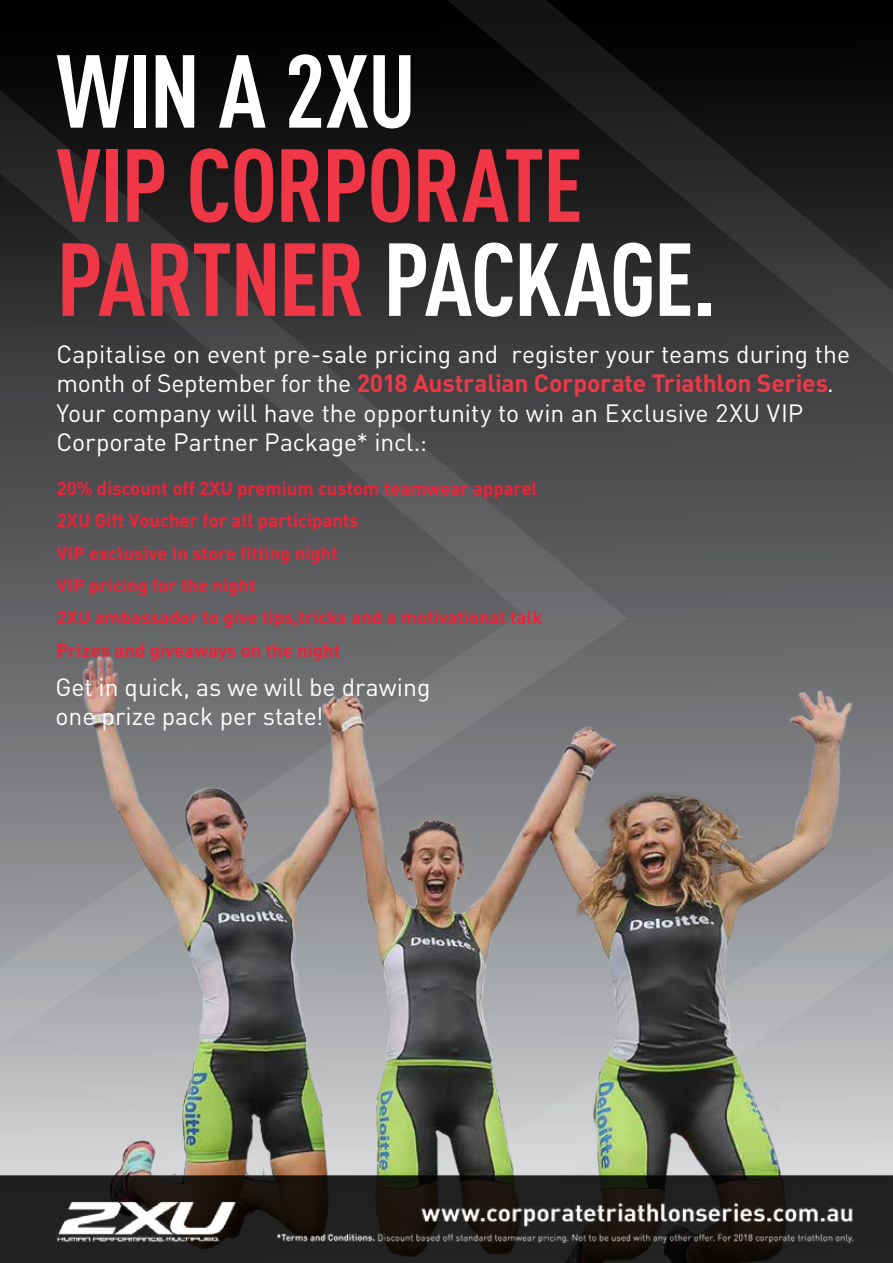
<style>
.page{position:relative;width:893px;height:1263px;background:#fff}
.page>*{position:absolute;margin:0;border:0;box-sizing:border-box;transform-origin:0 0}
.t1{font:700 condensed 101.85px/94.1px "DIN Pro";letter-spacing:-.02em;color:#ef3748}
.t2{font:700 condensed 101.85px "DIN Pro";letter-spacing:-.01em;color:#fff}
.t3{font:24.75px/29.2px "DIN Pro";color:#fff}
.t4{font:700 18.45px/32.4px "DIN Pro";color:#ee2238}
.s1{color:#fff}
.s2{font-weight:700;color:#ef3748}
</style>
<div class="page">
<img style="left:0;top:0;width:893px;height:1263px">
<h1 class="t2" style="left:56px;top:15px;width:361px">WIN A 2XU</h1>
<h1 class="t1" style="left:56px;top:130px;width:661px">VIP CORPORATE<br>PARTNER <span class="s1">PACKAGE.</span></h1>
<p class="t3" style="left:56px;top:338px;width:795px">Capitalise on event pre-sale pricing and register your teams during the month of September for the <span class="s2">2018 Australian Corporate Triathlon Series</span>.<br>Your company will have the opportunity to win an Exclusive 2XU VIP Corporate Partner Package* incl.:</p>
<p class="t4" style="left:57px;top:471px;width:487px">20% discount off 2XU premium custom teamwear apparel 2XU Gift Voucher for all participants<br>VIP exclusive In store fitting night<br>VIP pricing for the night<br>2XU ambassador to give tips,tricks and a motivational talk Prizes and giveaways on the night</p>
<p class="t3" style="left:55px;top:672px;width:377px">Get in quick, as we will be drawing one prize pack per state!</p>
</div>
